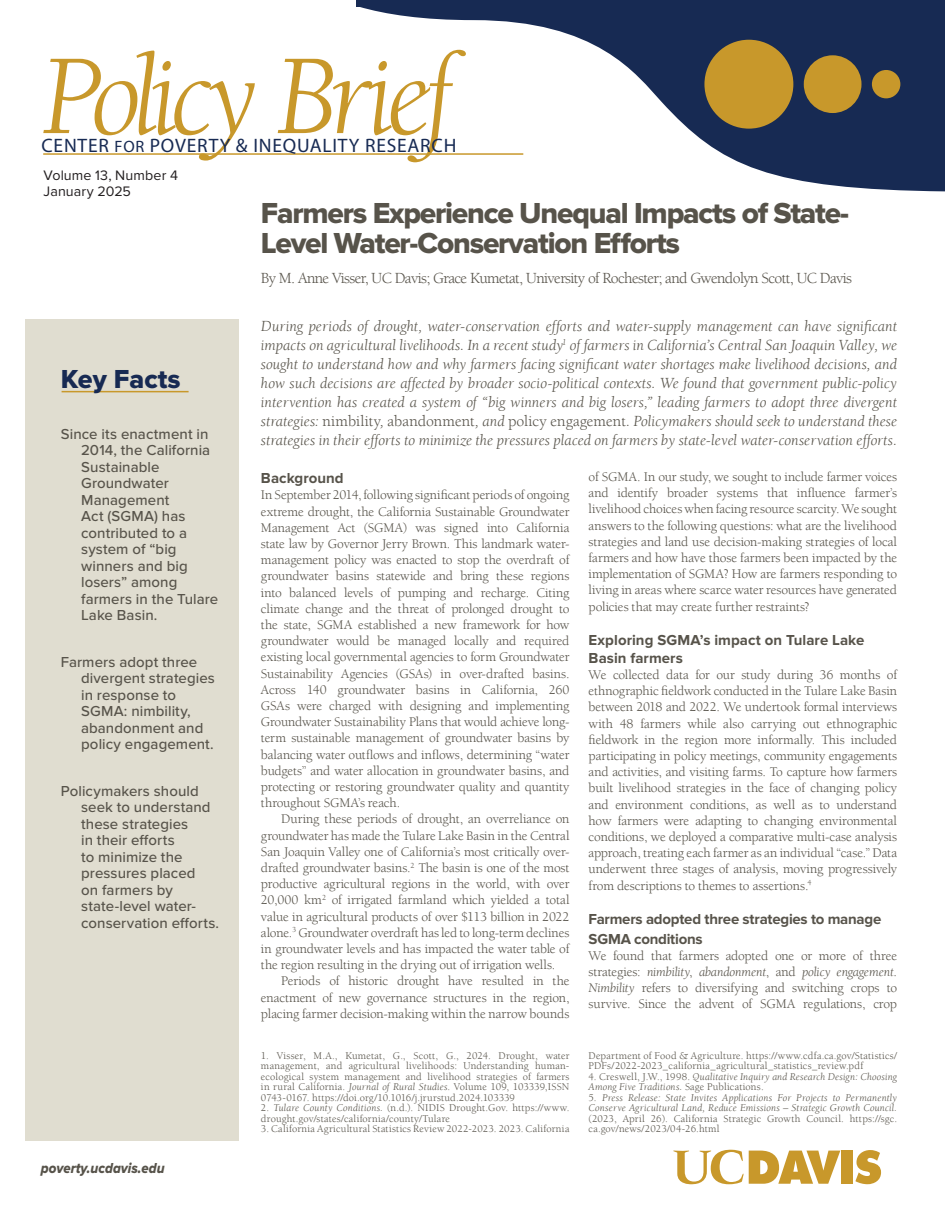
<style>
.page{position:relative;width:945px;height:1215px;background:#fff}
.page>*{position:absolute;margin:0;border:0;box-sizing:border-box;transform-origin:0 0}
.body_text__no_indent{font:italic 117px "Berkeley UC Davis";letter-spacing:-.07em;color:#c8982b}
.t1{font:30px/30px "Proxima Nova Extrabld";letter-spacing:-.04em;color:#57534a}
.body_text__no_indent-2{font:27px "Proxima Nova Extrabld";color:#172a53}
.t2{font:19.5px "Myriad Pro";letter-spacing:.04em;color:#172a53}
.body_text__no_indent-3{font:italic 15.75px/18.9px "Berkeley UC Davis";color:#57534a;text-align:justify}
.t3{font:15.75px "Berkeley UC Davis";letter-spacing:-.04em;color:#57534a}
.body_text__indent{font:500 15px/16.5px "Proxima Nova";letter-spacing:.005em;color:#57534a}
.body_text__no_indent-4{font:700 15px/18px "Proxima Nova";letter-spacing:-.01em;color:#57534a}
.sidebar_futura_text{font:15px "Proxima Nova Extrabld It";color:#57534a;scale:.89 1}
.body_text__no_indent-5{font:14.25px "Proxima Nova";letter-spacing:.01em;color:#231f20}
.body_text__no_indent-6{font:13.5px/16.2px "Berkeley UC Davis";letter-spacing:-.01em;color:#57534a;text-align:justify}
.body_text__no_indent-7{font:10.5px/10.5px "Berkeley UC Davis";letter-spacing:.02em;color:#57534a}
.body_text__no_indent-8{font:italic 10.5px/10.5px "Berkeley UC Davis";letter-spacing:.015em;color:#57534a}
.s1{font-family:"Berkeley UC Davis Book It SC800";font-style:normal}
.s2{font-size:16.5px}
.s3{font-style:normal}
.s4{font-style:italic}
</style>
<div class="page">
<svg style="left:360px;top:7px;width:585px;height:184px"></svg>
<hr style="left:43px;top:153px;width:480px;height:2px;background:#c8982b">
<div style="left:356px;top:0;width:589px;height:7px;background:#172a53"></div>
<svg style="left:855px;top:1150px;width:26px;height:34px"></svg>
<div style="left:842px;top:1151px;width:11px;height:33px;background:#c8982b"></div>
<svg style="left:673px;top:1149px;width:167px;height:36px"></svg>
<div style="left:25px;top:320px;width:214px;height:821px;background:#e0ddd0"></div>
<hr style="left:62px;top:391px;width:127px;height:1px;background:#c8982b">
<div style="left:704px;top:40px;width:89px;height:89px;background:#c8982b;border-radius:50%"></div>
<div style="left:804px;top:55px;width:58px;height:58px;background:#c8982b;border-radius:50%"></div>
<div style="left:872px;top:70px;width:28px;height:28px;background:#c8982b;border-radius:50%"></div>
<p class="body_text__no_indent" style="left:40px;top:26px;width:416px"><span class="s1">P</span>olicy Brief</p>
<p class="t2" style="left:42px;top:134px;width:416px">CENTER <span class="s2">FOR</span> POVERTY &amp; INEQUALITY RESEARCH</p>
<p class="body_text__no_indent-5" style="left:44px;top:167px;width:136px">Volume 13, Number 4</p>
<p class="body_text__no_indent-5" style="left:44px;top:183px;width:89px">January 2025</p>
<p class="body_text__no_indent-2" style="left:61px;top:363px;width:121px">Key Facts</p>
<p class="body_text__indent" style="left:81px;top:426px;width:139px;text-indent:-20px">Since its enactment in<br>2014, the California<br>Sustainable<br>Groundwater<br>Management<br>Act (SGMA) has contributed to a system of “big winners and big losers” among farmers in the Tulare<br>Lake Basin.</p>
<p class="body_text__indent" style="left:81px;top:654px;width:135px;text-indent:-20px">Farmers adopt three divergent strategies in response to<br>SGMA: nimbility, abandonment and policy engagement.</p>
<p class="body_text__indent" style="left:81px;top:783px;width:139px;text-indent:-20px">Policymakers should seek to understand these strategies<br>in their efforts<br>to minimize the pressures placed<br>on farmers by state-level water&shy;conservation efforts.</p>
<p class="sidebar_futura_text" style="left:41px;top:1160px;width:140px">poverty.ucdavis.edu</p>
<p class="t1" style="left:261px;top:199px;width:590px">Farmers Experience Unequal Impacts of State-<br>Level Water-Conservation Efforts</p>
<p class="t3" style="left:261px;top:268px;width:593px">By M. Anne Visser, UC Davis; Grace Kumetat, University of Rochester; and Gwendolyn Scott, UC Davis</p>
<p class="body_text__no_indent-3" style="left:261px;top:317px;width:638px">During periods of drought, water-conservation efforts and water-supply management can have significant impacts on agricultural livelihoods. In a recent study<sup>1</sup> of farmers in California’s Central San Joaquin Valley, we sought to understand how and why farmers facing significant water shortages make livelihood decisions, and how such decisions are affected by broader socio-political contexts. We found that government public-policy intervention has created a system of “big winners and big losers,” leading farmers to adopt three divergent strategies: <span class="s3">nimbility</span>, <span class="s3">abandonment</span>, and <span class="s3">policy engagement</span>. Policymakers should seek to understand these strategies in their efforts to minimize the pressures placed on farmers by state-level water-conservation efforts.</p>
<p class="body_text__no_indent-4" style="left:261px;top:470px;width:84px">Background</p>
<p class="body_text__no_indent-6" style="left:261px;top:487px;width:310px">In September 2014, following significant periods of ongoing extreme drought, the California Sustainable Groundwater Management Act (SGMA) was signed into California state law by Governor Jerry Brown. This landmark water&shy;management policy was enacted to stop the overdraft of groundwater basins statewide and bring these regions into balanced levels of pumping and recharge. Citing climate change and the threat of prolonged drought to the state, SGMA established a new framework for how groundwater would be managed locally and required existing local governmental agencies to form Groundwater Sustainability Agencies (GSAs) in over-drafted basins.<br>Across 140 groundwater basins in California, 260<br>GSAs were charged with designing and implementing Groundwater Sustainability Plans that would achieve long&shy;term sustainable management of groundwater basins by balancing water outflows and inflows, determining “water budgets” and water allocation in groundwater basins, and protecting or restoring groundwater quality and quantity throughout SGMA’s reach.</p>
<p class="body_text__no_indent-6" style="left:261px;top:811px;width:310px;text-indent:20px">During these periods of drought, an overreliance on groundwater has made the Tulare Lake Basin in the Central San Joaquin Valley one of California’s most critically over&shy;drafted groundwater basins.<sup>2</sup> The basin is one of the most productive agricultural regions in the world, with over 20,000 km<sup>2</sup> of irrigated farmland which yielded a total value in agricultural products of over $113 billion in 2022 alone.<sup>3</sup> Groundwater overdraft has led to long-term declines in groundwater levels and has impacted the water table of the region resulting in the drying out of irrigation wells.</p>
<p class="body_text__no_indent-6" style="left:261px;top:973px;width:310px;text-indent:20px">Periods of historic drought have resulted in the enactment of new governance structures in the region, placing farmer decision-making within the narrow bounds</p>
<p class="body_text__no_indent-6" style="left:589px;top:468px;width:310px">of SGMA. In our study, we sought to include farmer voices and identify broader systems that influence farmer’s livelihood choices when facing resource scarcity. We sought answers to the following questions: what are the livelihood strategies and land use decision-making strategies of local farmers and how have those farmers been impacted by the implementation of SGMA? How are farmers responding to living in areas where scarce water resources have generated policies that may create further restraints?</p>
<p class="body_text__no_indent-4" style="left:589px;top:632px;width:277px">Exploring SGMA’s impact on Tulare Lake<br>Basin farmers</p>
<p class="body_text__no_indent-6" style="left:589px;top:666px;width:310px">We collected data for our study during 36 months of ethnographic fieldwork conducted in the Tulare Lake Basin between 2018 and 2022. We undertook formal interviews with 48 farmers while also carrying out ethnographic fieldwork in the region more informally. This included participating in policy meetings, community engagements and activities, and visiting farms. To capture how farmers built livelihood strategies in the face of changing policy and environment conditions, as well as to understand how farmers were adapting to changing environmental conditions, we deployed a comparative multi-case analysis approach, treating each farmer as an individual “case.” Data underwent three stages of analysis, moving progressively from descriptions to themes to assertions.<sup>4</sup></p>
<p class="body_text__no_indent-4" style="left:589px;top:910px;width:294px;line-height:19.8px">Farmers adopted three strategies to manage<br>SGMA conditions</p>
<p class="body_text__no_indent-6" style="left:589px;top:947px;width:310px">We found that farmers adopted one or more of three strategies: <span class="s4">nimbility</span>, <span class="s4">abandonment</span>, and <span class="s4">policy engagement</span>.<br><span class="s4">Nimbility</span> refers to diversifying and switching crops to survive. Since the advent of SGMA regulations, crop</p>
<p class="body_text__no_indent-7" style="left:261px;top:1050px;width:310px;text-align:justify">1. Visser, M.A., Kumetat, G., Scott, G., 2024. Drought, water management, and agricultural livelihoods: Understanding human&shy;ecological system management and livelihood strategies of farmers in rural California. <span class="s4">Journal of Rural Studies</span>. Volume 109, 103339,ISSN 0743-0167. https://doi.org/10.1016/j.jrurstud.2024.103339</p>
<p class="body_text__no_indent-7" style="left:261px;top:1103px;width:310px">2. <span class="s4">Tulare County Conditions.</span> (n.d.). NIDIS Drought.Gov. https://www. drought.gov/states/california/county/Tulare</p>
<p class="body_text__no_indent-7" style="left:261px;top:1124px;width:310px">3. California Agricultural Statistics Review 2022-2023. 2023. California</p>
<p class="body_text__no_indent-7" style="left:589px;top:1050px;width:310px">Department of Food &amp; Agriculture. https://www.cdfa.ca.gov/Statistics/<br>PDFs/2022-2023_california_agricultural_statistics_review.pdf</p>
<p class="body_text__no_indent-8" style="left:589px;top:1071px;width:310px"><span class="s3">4. Creswell, J.W., 1998.</span> Qualitative Inquiry and Research Design: Choosing<br>Among Five Traditions. <span class="s3">Sage Publications.</span></p>
<p class="body_text__no_indent-8" style="left:589px;top:1092px;width:310px;text-align:justify"><span class="s3">5.</span> Press Release: State Invites Applications For Projects to Permanently Conserve Agricultural Land, Reduce Emissions – Strategic Growth Council. <span class="s3">(2023, April 26). California Strategic Growth Council. https://sgc. ca.gov/news/2023/04-26.html</span></p>
</div>
